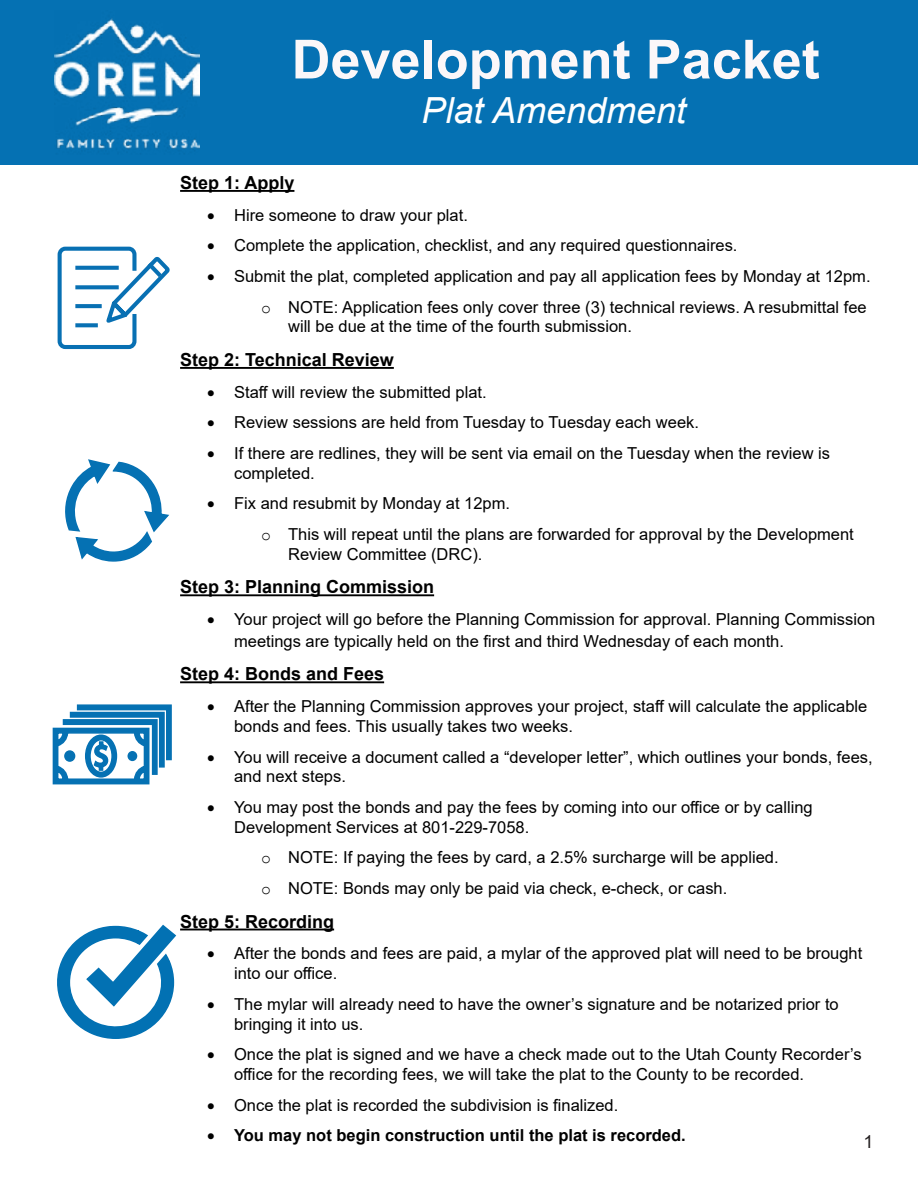
<style>
.page{position:relative;width:918px;height:1188px;background:#fff}
.page>*{position:absolute;margin:0;border:0;box-sizing:border-box;transform-origin:0 0}
.t1{font:700 54px "Arial";color:#fbf7f9}
.t2{font:italic 36px "Arial";color:#fff}
.t3{font:700 18px "Arial";color:#000}
.t4{font:18px "Arial";color:#231f20}
.t5{font:16.5px/19.8px "Arial";color:#000}
.t6{font:700 16.5px "Arial";color:#000}
.s1{font-family:"Courier New"}
</style>
<div class="page">
<div style="left:0;top:0;width:918px;height:164px;background:#0571b3"></div>
<svg style="left:57px;top:246px;width:113px;height:104px"></svg>
<svg style="left:65px;top:459px;width:104px;height:103px"></svg>
<svg style="left:52px;top:704px;width:120px;height:81px"></svg>
<svg style="left:57px;top:924px;width:120px;height:115px"></svg>
<hr style="left:180px;top:190px;width:114px;height:2px;background:#000">
<hr style="left:180px;top:367px;width:214px;height:2px;background:#000">
<hr style="left:180px;top:594px;width:254px;height:2px;background:#000">
<hr style="left:180px;top:681px;width:204px;height:2px;background:#000">
<hr style="left:180px;top:929px;width:154px;height:1px;background:#000">
<img style="left:55px;top:18px;width:144px;height:131px">
<h1 class="t1" style="left:292px;top:21px;width:530px">Development Packet</h1>
<h2 class="t2" style="left:421px;top:87px;width:266px">Plat Amendment</h2>
<p class="t3" style="left:180px;top:170px;width:116px">Step 1: Apply</p>
<p class="t5" style="left:207px;top:205px;width:262px">• Hire someone to draw your plat.</p>
<p class="t5" style="left:207px;top:236px;width:532px">• Complete the application, checklist, and any required questionnaires.</p>
<p class="t5" style="left:207px;top:261px;width:665px;line-height:30.6px;text-align:right">• Submit the plat, completed application and pay all application fees by Monday at 12pm. <span class="s1">o</span> NOTE: Application fees only cover three (3) technical reviews. A resubmittal fee</p>
<p class="t5" style="left:288px;top:317px;width:345px">will be due at the time of the fourth submission.</p>
<p class="t3" style="left:180px;top:347px;width:215px">Step 2: Technical Review</p>
<p class="t5" style="left:207px;top:382px;width:281px">• Staff will review the submitted plat.</p>
<p class="t5" style="left:207px;top:413px;width:493px">• Review sessions are held from Tuesday to Tuesday each week.</p>
<p class="t5" style="left:234px;top:443px;width:598px;text-indent:-27px">• If there are redlines, they will be sent via email on the Tuesday when the review is completed.</p>
<p class="t5" style="left:261px;top:488px;width:594px;line-height:30.6px;text-indent:-54px">• Fix and resubmit by Monday at 12pm.<br><span class="s1">o</span> This will repeat until the plans are forwarded for approval by the Development</p>
<p class="t5" style="left:288px;top:544px;width:196px">Review Committee (DRC).</p>
<p class="t3" style="left:180px;top:574px;width:256px">Step 3: Planning Commission</p>
<p class="t5" style="left:234px;top:609px;width:643px;line-height:21.6px;text-indent:-27px">• Your project will go before the Planning Commission for approval. Planning Commission meetings are typically held on the first and third Wednesday of each month.</p>
<p class="t3" style="left:180px;top:661px;width:206px">Step 4: Bonds and Fees</p>
<p class="t5" style="left:234px;top:696px;width:635px;text-indent:-27px">• After the Planning Commission approves your project, staff will calculate the applicable bonds and fees. This usually takes two weeks.</p>
<p class="t5" style="left:234px;top:747px;width:640px;text-indent:-27px">• You will receive a document called a “developer letter”, which outlines your bonds, fees, and next steps.</p>
<p class="t5" style="left:234px;top:797px;width:580px;text-indent:-27px">• You may post the bonds and pay the fees by coming into our office or by calling<br>Development Services at 801-229-7058.</p>
<p class="t5" style="left:261px;top:842px;width:519px;line-height:30.6px"><span class="s1">o</span> NOTE: If paying the fees by card, a 2.5% surcharge will be applied. <span class="s1">o</span> NOTE: Bonds may only be paid via check, e-check, or cash.</p>
<p class="t3" style="left:180px;top:909px;width:156px">Step 5: Recording</p>
<p class="t5" style="left:234px;top:944px;width:630px;text-indent:-27px">• After the bonds and fees are paid, a mylar of the approved plat will need to be brought into our office.</p>
<p class="t5" style="left:234px;top:994px;width:606px;text-indent:-27px">• The mylar will already need to have the owner’s signature and be notarized prior to bringing it into us.</p>
<p class="t5" style="left:234px;top:1044px;width:629px;text-indent:-27px">• Once the plat is signed and we have a check made out to the Utah County Recorder’s office for the recording fees, we will take the plat to the County to be recorded.</p>
<p class="t5" style="left:207px;top:1095px;width:413px">• Once the plat is recorded the subdivision is finalized.</p>
<p class="t6" style="left:207px;top:1124px;width:480px">• You may not begin construction until the plat is recorded.</p>
<p class="t4" style="left:864px;top:1129px;width:12px">1</p>
</div>
